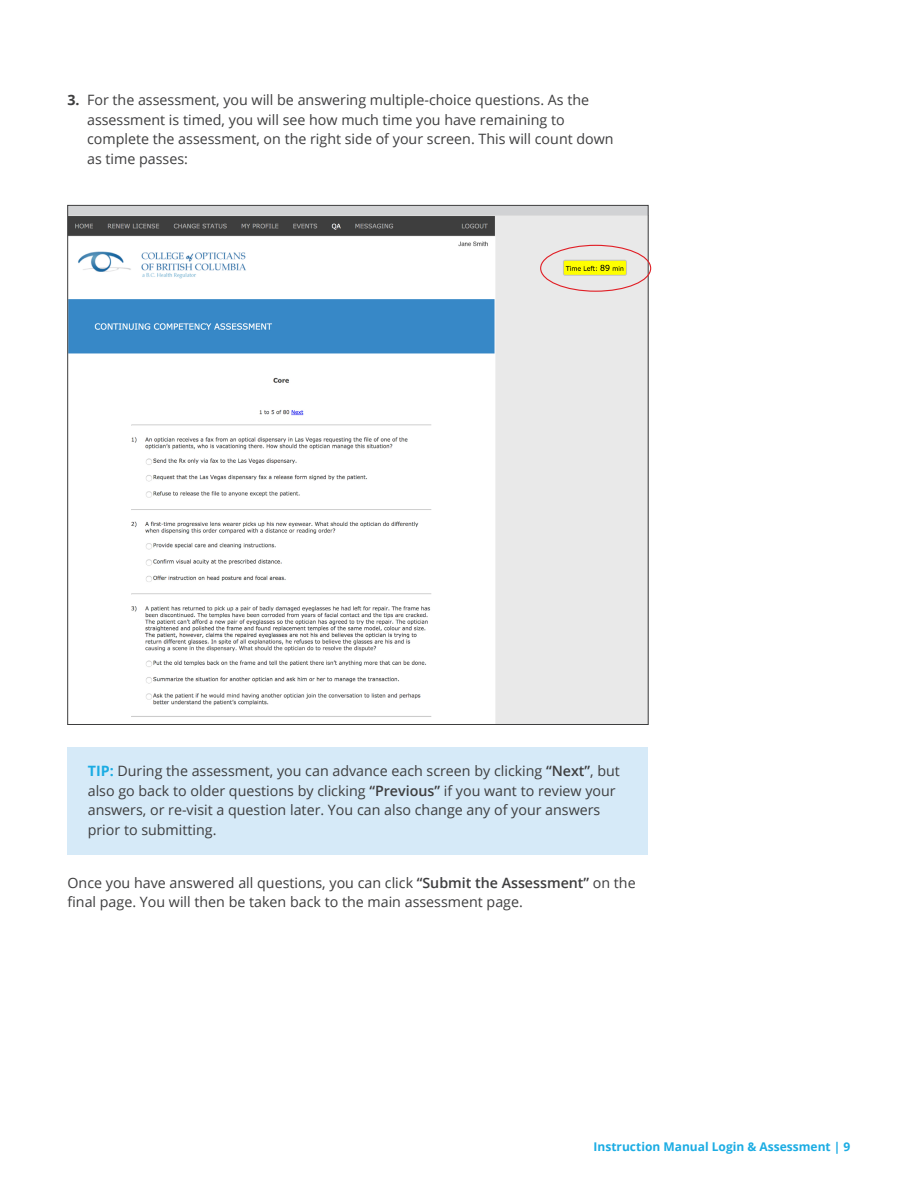
<style>
.page{position:relative;width:918px;height:1188px;background:#fff}
.page>*{position:absolute;margin:0;border:0;box-sizing:border-box;transform-origin:0 0}
.Indented_Text{font:14.25px/19.5px "Open Sans";color:#3e3e3f}
.Last_Running_Text{font:14.25px/19.5px "Open Sans";color:#3e3e3f}
.t1{font:700 12px "Open Sans";color:#1bace3}
.s1{font-weight:700}
.s2{font-weight:700;color:#1bace3}
.s3{font-weight:600}
</style>
<div class="page">
<img style="left:70px;top:215px;width:576px;height:508px">
<div style="left:540px;top:245px;width:111px;height:47px;border:1px solid #e11e25;border-radius:50%"></div>
<div style="left:68px;top:747px;width:580px;height:108px;background:#d6eaf8"></div>
<p class="Last_Running_Text" style="left:87px;top:90px;width:528px;text-indent:-20px"><span class="s1">3.</span> For the assessment, you will be answering multiple-choice questions. As the assessment is timed, you will see how much time you have remaining to complete the assessment, on the right side of your screen. This will count down as time passes:</p>
<p class="Indented_Text" style="left:88px;top:761px;width:534px"><span class="s2">TIP:</span> During the assessment, you can advance each screen by clicking <span class="s3">“Next”</span>, but also go back to older questions by clicking <span class="s3">“Previous”</span> if you want to review your answers, or re-visit a question later. You can also change any of your answers prior to submitting.</p>
<p class="Indented_Text" style="left:68px;top:873px;width:570px">Once you have answered all questions, you can click <span class="s3">“Submit the Assessment”</span> on the final page. You will then be taken back to the main assessment page.</p>
<p class="t1" style="left:594px;top:1138px;width:258px">Instruction Manual Login &amp; Assessment | 9</p>
</div>
